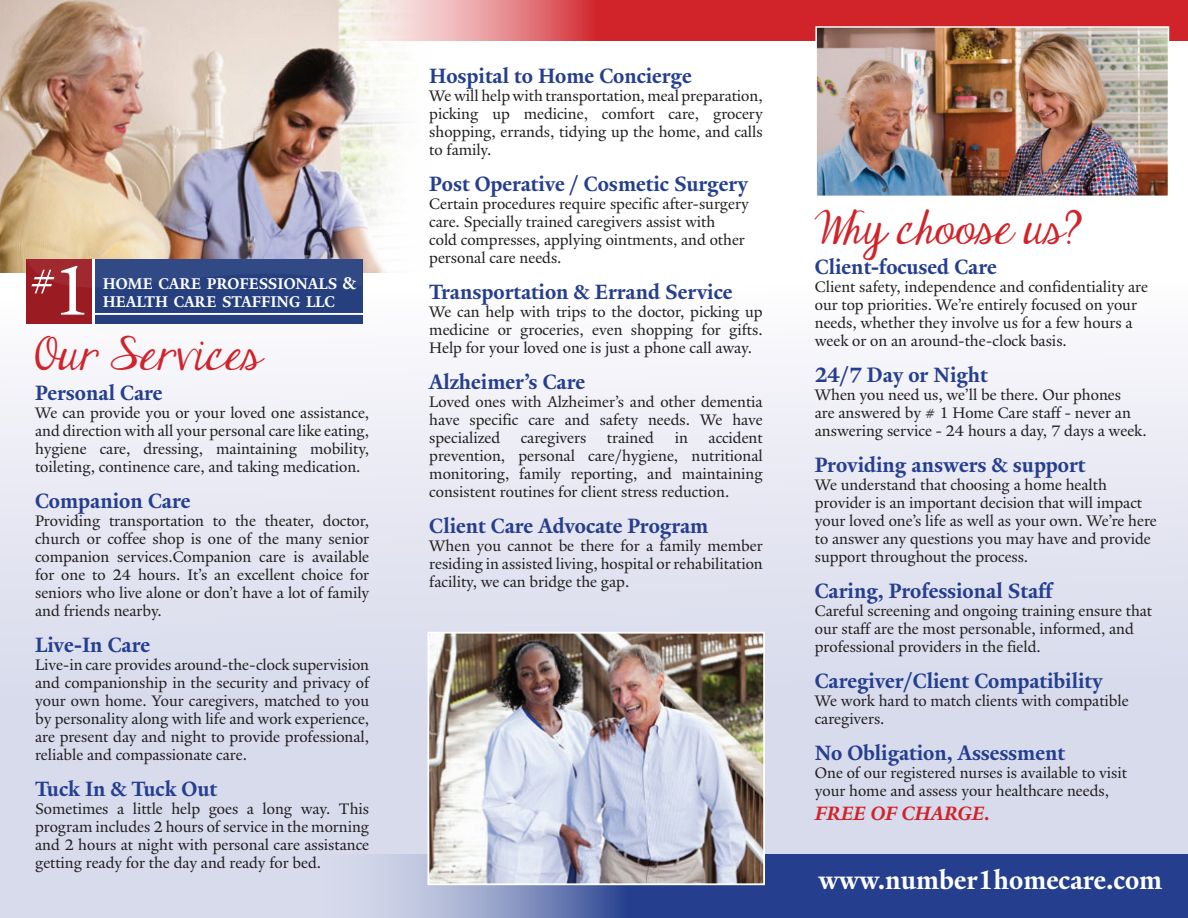
<style>
.page{position:relative;width:1188px;height:918px;background:#fff}
.page>*{position:absolute;margin:0;border:0;box-sizing:border-box;transform-origin:0 0}
.t1{font:39px "Janda Elegant Handwriting";color:#d1232a}
.t2{font:700 28.5px "Yale Admin";color:#fff}
.t3{font:700 22.5px "Yale Admin";color:#253f8e}
.t4{font:italic 700 21px "Yale Admin";color:#d1232a}
.t5{font:700 16.95px/17.4px "Yale Admin";color:#fff}
.t6{font:16.5px/18px "Yale Admin";color:#231f20;text-align:justify}
.s1{font-size:19.05px}
</style>
<div class="page">
<div style="left:0;top:40px;width:1188px;height:878px;background:linear-gradient(to bottom,#fff,#cfd3e8)"></div>
<svg style="left:439px;top:0;width:749px;height:40px;background:#d53940"></svg>
<svg style="left:302px;top:854px;width:886px;height:64px;background:#4f63a4"></svg>
<img style="left:431px;top:635px;width:331px;height:247px">
<div style="left:428px;top:632px;width:337px;height:253px;border:2px solid #fff"></div>
<img style="left:0;top:0;width:439px;height:272px">
<img style="left:818px;top:29px;width:348px;height:165px">
<div style="left:815px;top:26px;width:354px;height:171px;border:2px solid #fff"></div>
<div style="left:27px;top:259px;width:65px;height:65px;background:#9b1b23"></div>
<div style="left:95px;top:259px;width:268px;height:65px;background:#253f7f"></div>
<svg style="left:27px;top:259px;width:335px;height:56px"></svg>
<hr style="left:93px;top:313px;width:270px;height:2px;background:#fff">
<p class="t5" style="left:103px;top:275px;width:255px">HOME CARE PROFESSIONALS <span class="s1">&amp;<br></span>HEALTH CARE STAFFING LLC</p>
<h1 class="t1" style="left:35px;top:325px;width:227px">Our Services</h1>
<h3 class="t3" style="left:35px;top:379px;width:129px">Personal Care</h3>
<p class="t6" style="left:35px;top:403px;width:336px">We can provide you or your loved one assistance, and direction with all your personal care like eating, hygiene care, dressing, maintaining mobility, toileting, continence care, and taking medication.</p>
<h3 class="t3" style="left:35px;top:487px;width:157px">Companion Care</h3>
<p class="t6" style="left:35px;top:511px;width:336px">Providing transportation to the theater, doctor, church or coffee shop is one of the many senior companion services.Companion care is available for one to 24 hours. It’s an excellent choice for seniors who live alone or don’t have a lot of family and friends nearby.</p>
<h3 class="t3" style="left:35px;top:631px;width:117px">Live-In Care</h3>
<p class="t6" style="left:35px;top:655px;width:336px">Live-in care provides around-the-clock supervision and companionship in the security and privacy of your own home. Your caregivers, matched to you by personality along with life and work experience, are present day and night to provide professional, reliable and compassionate care.</p>
<h3 class="t3" style="left:35px;top:775px;width:184px">Tuck In &amp; Tuck Out</h3>
<p class="t6" style="left:35px;top:799px;width:336px">Sometimes a little help goes a long way. This program includes 2 hours of service in the morning and 2 hours at night with personal care assistance getting ready for the day and ready for bed.</p>
<h3 class="t3" style="left:429px;top:62px;width:264px">Hospital to Home Concierge</h3>
<p class="t6" style="left:429px;top:86px;width:335px">We will help with transportation, meal preparation, picking up medicine, comfort care, grocery shopping, errands, tidying up the home, and calls to family.</p>
<h3 class="t3" style="left:429px;top:170px;width:320px">Post Operative / Cosmetic Surgery</h3>
<p class="t6" style="left:429px;top:194px;width:321px;text-align:left">Certain procedures require specific after-surgery care. Specially trained caregivers assist with<br>cold compresses, applying ointments, and other personal care needs.</p>
<h3 class="t3" style="left:429px;top:278px;width:305px">Transportation &amp; Errand Service</h3>
<p class="t6" style="left:429px;top:302px;width:335px">We can help with trips to the doctor, picking up medicine or groceries, even shopping for gifts.<br>Help for your loved one is just a phone call away.</p>
<h3 class="t3" style="left:429px;top:368px;width:157px">Alzheimer’s Care</h3>
<p class="t6" style="left:429px;top:392px;width:335px">Loved ones with Alzheimer’s and other dementia have specific care and safety needs. We have specialized</p>
<p class="t6" style="left:429px;top:428px;width:335px;text-indent:279px">accident prevention, personal care/hygiene, nutritional monitoring, family reporting, and maintaining consistent routines for client stress reduction.</p>
<h3 class="t3" style="left:429px;top:512px;width:281px">Client Care Advocate Program</h3>
<p class="t6" style="left:429px;top:536px;width:335px">When you cannot be there for a family member residing in assisted living, hospital or rehabilitation facility, we can bridge the gap.</p>
<p class="t6" style="left:521px;top:428px;width:67px">caregivers</p>
<p class="t6" style="left:607px;top:428px;width:49px">trained</p>
<p class="t6" style="left:675px;top:428px;width:15px">in</p>
<h1 class="t1" style="left:815px;top:200px;width:269px">Why choose us?</h1>
<h3 class="t3" style="left:815px;top:254px;width:183px">Client-focused Care</h3>
<p class="t6" style="left:815px;top:278px;width:335px;text-align:left">Client safety, independence and confidentiality are our top priorities. We’re entirely focused on your needs, whether they involve us for a few hours a week or on an around-the-clock basis.</p>
<h3 class="t3" style="left:815px;top:362px;width:174px">24/7 Day or Night</h3>
<p class="t6" style="left:815px;top:386px;width:333px;text-align:left">When you need us, we’ll be there. Our phones<br>are answered by # 1 Home Care staff - never an answering service - 24 hours a day, 7 days a week.</p>
<h3 class="t3" style="left:815px;top:452px;width:272px">Providing answers &amp; support</h3>
<p class="t6" style="left:815px;top:476px;width:343px;text-align:left">We understand that choosing a home health provider is an important decision that will impact your loved one’s life as well as your own. We’re here to answer any questions you may have and provide support throughout the process.</p>
<h3 class="t3" style="left:815px;top:578px;width:239px">Caring, Professional Staff</h3>
<p class="t6" style="left:815px;top:602px;width:339px;text-align:left">Careful screening and ongoing training ensure that our staff are the most personable, informed, and professional providers in the field.</p>
<h3 class="t3" style="left:815px;top:668px;width:289px">Caregiver/Client Compatibility</h3>
<p class="t6" style="left:815px;top:692px;width:315px">We work hard to match clients with compatible caregivers.</p>
<h3 class="t3" style="left:815px;top:740px;width:252px">No Obligation, Assessment</h3>
<p class="t6" style="left:815px;top:764px;width:314px">One of our registered nurses is available to visit your home and assess your healthcare needs,</p>
<p class="t4" style="left:815px;top:801px;width:177px">FREE OF CHARGE.</p>
<h2 class="t2" style="left:819px;top:862px;width:345px">www.number1homecare.com</h2>
</div>
